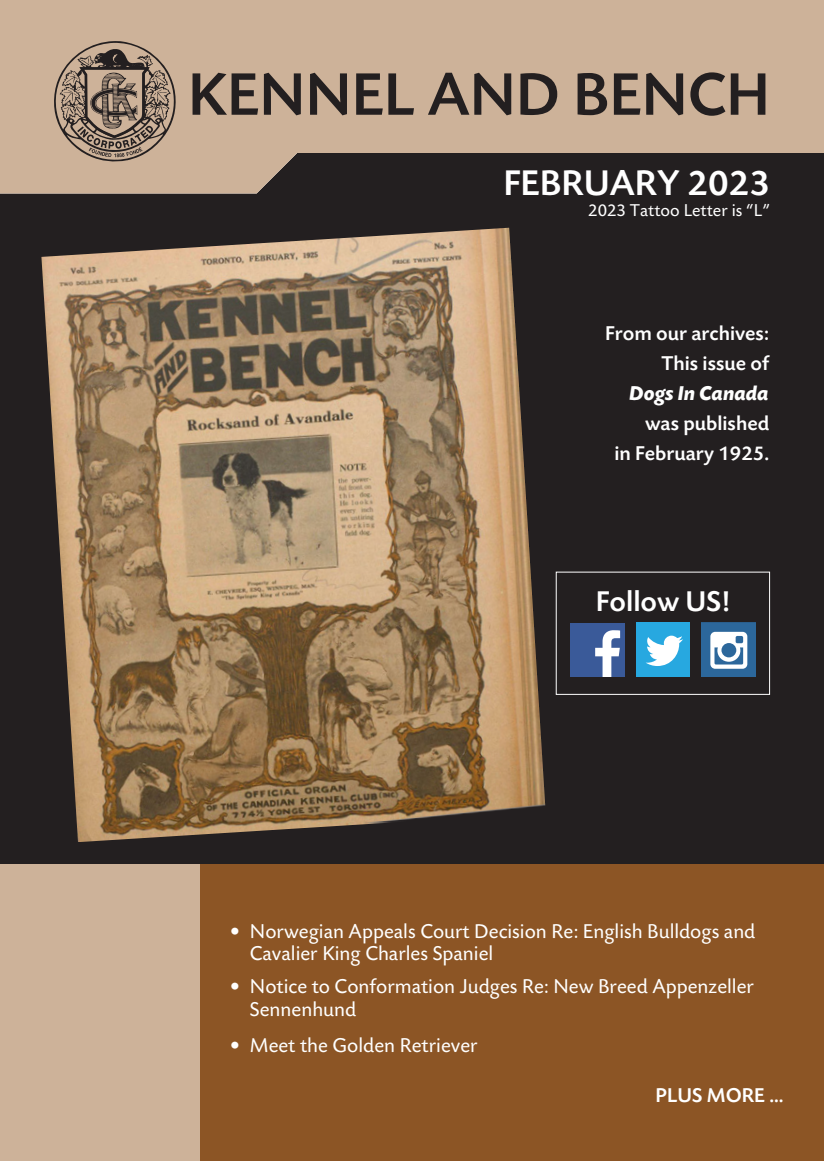
<style>
.page{position:relative;width:824px;height:1161px;background:#fff}
.page>*{position:absolute;margin:0;border:0;box-sizing:border-box;transform-origin:0 0}
.t1{font:500 63px "Today BEF";color:#231f20}
.t2{font:500 37.5px "Today BEF";color:#fff}
.t3{font:500 30px "Today BEF";color:#fff}
.t4{font:21px/22.5px "Today BEF";color:#fff}
.t5{font:500 21px/30px "Today BEF";color:#fff;text-align:right}
.t6{font:italic 700 21px "Today BEF";color:#fff}
.t7{font:18px "Today BEF";color:#fff}
</style>
<div class="page">
<div style="left:0;top:226px;width:405px;height:602px;background:#231f20"></div>
<div style="left:0;top:810px;width:824px;height:60px;background:#231f20"></div>
<div style="left:0;top:194px;width:824px;height:36px;background:#231f20"></div>
<svg style="left:0;top:0;width:824px;height:194px;background:#b29b86"></svg>
<div style="left:195px;top:864px;width:629px;height:297px;background:#8c5525"></div>
<div style="left:0;top:864px;width:199px;height:297px;background:#cdb299"></div>
<div style="left:378px;top:230px;width:446px;height:598px;background:#231f20"></div>
<svg style="left:54px;top:41px;width:122px;height:120px;background:#988473"></svg>
<div style="left:636px;top:623px;width:53px;height:54px;background:#27a8e0"></div>
<svg style="left:646px;top:636px;width:37px;height:30px"></svg>
<svg style="left:701px;top:623px;width:54px;height:54px;background:#6d96ba"></svg>
<div style="left:570px;top:623px;width:54px;height:54px;background:#3a5a99"></div>
<svg style="left:595px;top:630px;width:25px;height:47px"></svg>
<div style="left:556px;top:572px;width:214px;height:123px;border:1px solid #fff"></div>
<img style="left:41px;top:228px;width:504px;height:614px">
<p class="t1" style="left:188px;top:61px;width:583px">KENNEL AND BENCH</p>
<p class="t2" style="left:503px;top:163px;width:268px">FEBRUARY 2023</p>
<p class="t7" style="left:588px;top:201px;width:183px">2023 Tattoo Letter is “L”</p>
<p class="t5" style="left:605px;top:319px;width:165px">From our archives:<br>This issue of</p>
<p class="t6" style="left:630px;top:382px;width:141px">Dogs In Canada</p>
<p class="t5" style="left:614px;top:409px;width:156px">was published<br>in February 1925.</p>
<p class="t3" style="left:595px;top:586px;width:136px">Follow US!</p>
<p class="t4" style="left:250px;top:920px;width:507px;text-indent:-20px">• Norwegian Appeals Court Decision Re: English Bulldogs and<br>Cavalier King Charles Spaniel</p>
<p class="t4" style="left:250px;top:976px;width:505px;text-indent:-20px">• Notice to Conformation Judges Re: New Breed Appenzeller<br>Sennenhund</p>
<p class="t4" style="left:230px;top:1035px;width:249px">• Meet the Golden Retriever</p>
<p class="t5" style="left:655px;top:1081px;width:129px">PLUS MORE ...</p>
</div>
